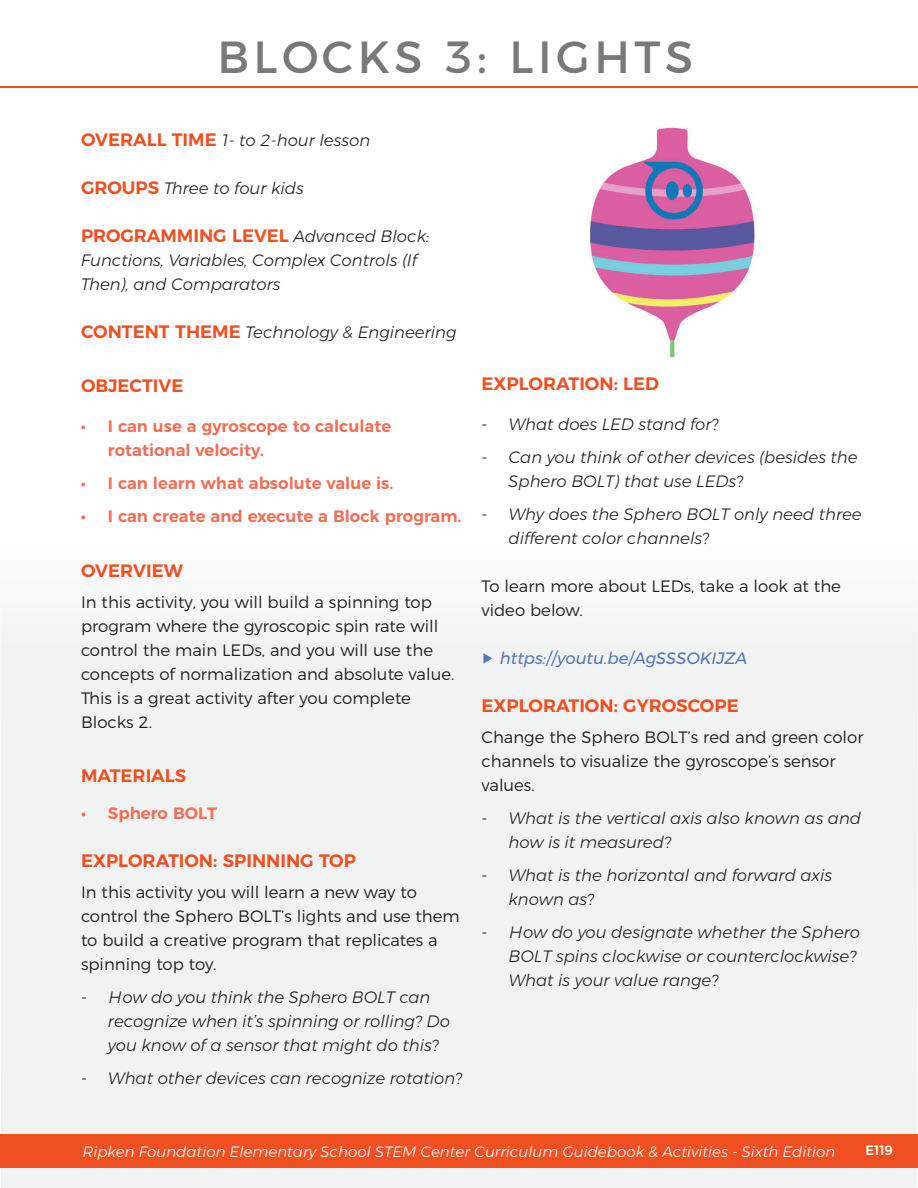
<style>
.page{position:relative;width:918px;height:1188px;background:#fff}
.page>*{position:absolute;margin:0;border:0;box-sizing:border-box;transform-origin:0 0}
.t1{font:45px "Montserrat";letter-spacing:.1em;color:#77797a}
.t2{font:600 18px "Montserrat";color:#f04f22}
.t3{font:italic 300 16.5px/24px "Montserrat";color:#231f20}
.t4{font:300 16.5px/24px "Montserrat";color:#231f20}
.t5{font:600 16.5px/24px "Montserrat";color:#f26e56}
.t6{font:italic 16.5px "Montserrat";color:#5678b2}
.t7{font:italic 300 15px "Montserrat";color:#fff}
.t8{font:500 13.5px "Montserrat";color:#fff}
.s1{font-weight:600;font-style:normal;font-size:18px;color:#f04f22}
.s2{font-weight:300;font-style:italic;font-size:16.5px;color:#231f20}
</style>
<div class="page">
<hr style="left:0;top:86px;width:918px;height:2px;background:#f04f22">
<div style="left:0;top:623px;width:918px;height:565px;background:#f1f2f2"></div>
<div style="left:0;top:1134px;width:918px;height:33px;background:#f04f22"></div>
<img style="left:590px;top:127px;width:165px;height:231px">
<svg style="left:484px;top:653px;width:9px;height:11px"></svg>
<h1 class="t1" style="left:217px;top:31px;width:477px">BLOCKS 3: LIGHTS</h1>
<p class="t3" style="left:81px;top:129px;width:291px"><span class="s1">OVERALL TIME</span> 1- to 2-hour lesson</p>
<p class="t3" style="left:81px;top:177px;width:224px"><span class="s1">GROUPS</span> Three to four kids</p>
<p class="t2" style="left:81px;top:228px;width:350px">PROGRAMMING LEVEL <span class="s2">Advanced Block:</span></p>
<p class="t3" style="left:81px;top:249px;width:338px">Functions, Variables, Complex Controls (If<br>Then), and Comparators</p>
<p class="t3" style="left:81px;top:321px;width:377px"><span class="s1">CONTENT THEME</span> Technology &amp; Engineering</p>
<p class="t2" style="left:81px;top:378px;width:104px">OBJECTIVE</p>
<p class="t5" style="left:108px;top:415px;width:285px;text-indent:-27px">• I can use a gyroscope to calculate rotational velocity.</p>
<p class="t5" style="left:81px;top:472px;width:314px">• I can learn what absolute value is.</p>
<p class="t5" style="left:81px;top:505px;width:382px">• I can create and execute a Block program.</p>
<p class="t2" style="left:81px;top:563px;width:103px">OVERVIEW</p>
<p class="t4" style="left:81px;top:591px;width:375px">In this activity, you will build a spinning top program where the gyroscopic spin rate will control the main LEDs, and you will use the concepts of normalization and absolute value.<br>This is a great activity after you complete Blocks 2.</p>
<p class="t2" style="left:81px;top:768px;width:107px">MATERIALS</p>
<p class="t5" style="left:81px;top:802px;width:138px">• Sphero BOLT</p>
<p class="t2" style="left:81px;top:853px;width:276px">EXPLORATION: SPINNING TOP</p>
<p class="t4" style="left:81px;top:881px;width:380px">In this activity you will learn a new way to control the Sphero BOLT’s lights and use them to build a creative program that replicates a spinning top toy.</p>
<p class="t4" style="left:81px;top:986px;width:8px">‐</p>
<p class="t3" style="left:108px;top:986px;width:343px">How do you think the Sphero BOLT can recognize when it’s spinning or rolling? Do you know of a sensor that might do this?</p>
<p class="t4" style="left:81px;top:1067px;width:8px">‐</p>
<p class="t3" style="left:108px;top:1067px;width:356px">What other devices can recognize rotation?</p>
<p class="t2" style="left:482px;top:377px;width:179px">EXPLORATION: LED</p>
<p class="t4" style="left:482px;top:413px;width:8px">‐</p>
<p class="t3" style="left:508px;top:413px;width:212px">What does LED stand for?</p>
<p class="t4" style="left:482px;top:446px;width:8px">‐</p>
<p class="t3" style="left:508px;top:446px;width:351px">Can you think of other devices (besides the<br>Sphero BOLT) that use LEDs?</p>
<p class="t4" style="left:482px;top:503px;width:8px">‐</p>
<p class="t3" style="left:508px;top:503px;width:355px">Why does the Sphero BOLT only need three different color channels?</p>
<p class="t4" style="left:482px;top:575px;width:361px">To learn more about LEDs, take a look at the video below.</p>
<p class="t6" style="left:500px;top:649px;width:249px">https://youtu.be/AgSSSOKIJZA</p>
<p class="t2" style="left:482px;top:698px;width:259px">EXPLORATION: GYROSCOPE</p>
<p class="t4" style="left:482px;top:726px;width:384px">Change the Sphero BOLT’s red and green color channels to visualize the gyroscope’s sensor values.</p>
<p class="t4" style="left:482px;top:807px;width:8px">‐</p>
<p class="t3" style="left:508px;top:807px;width:354px">What is the vertical axis also known as and how is it measured?</p>
<p class="t4" style="left:482px;top:864px;width:8px">‐</p>
<p class="t3" style="left:508px;top:864px;width:325px">What is the horizontal and forward axis known as?</p>
<p class="t4" style="left:482px;top:921px;width:8px">‐</p>
<p class="t3" style="left:508px;top:921px;width:353px">How do you designate whether the Sphero<br>BOLT spins clockwise or counterclockwise?<br>What is your value range?</p>
<p class="t7" style="left:83px;top:1145px;width:754px">Ripken Foundation Elementary School STEM Center Curriculum Guidebook &amp; Activities - Sixth Edition</p>
<p class="t8" style="left:865px;top:1143px;width:29px">E119</p>
</div>
